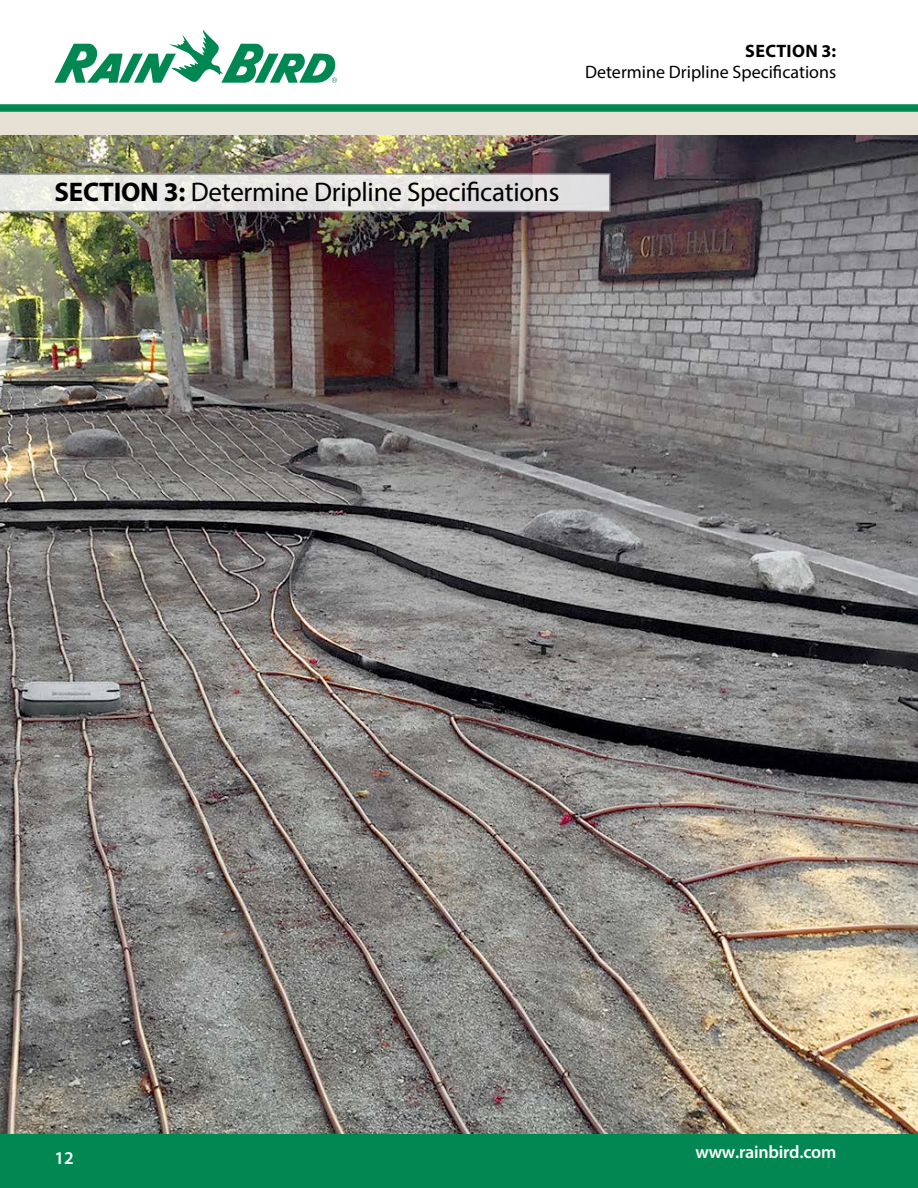
<style>
.page{position:relative;width:918px;height:1188px;background:#fff}
.page>*{position:absolute;margin:0;border:0;box-sizing:border-box;transform-origin:0 0}
.t1{font:27px "Myriad Pro";letter-spacing:-.01em;color:#000}
.t2{font:18px "Myriad Pro";color:#000}
.t3{font:600 18px "Myriad Pro";letter-spacing:-.015em;color:#fff}
.t4{font:700 18px "Myriad Pro";letter-spacing:.02em;color:#000}
.s1{font-weight:700}
</style>
<div class="page">
<div style="left:0;top:108px;width:918px;height:27px;background:#e7e1d5"></div>
<svg style="left:54px;top:30px;width:283px;height:53px"></svg>
<div style="left:0;top:104px;width:918px;height:8px;background:#008752"></div>
<div style="left:0;top:1134px;width:918px;height:54px;background:#008752"></div>
<img style="left:0;top:135px;width:918px;height:999px">
<svg style="left:0;top:173px;width:611px;height:39px;background:#dfdedb"></svg>
<p class="t4" style="left:745px;top:39px;width:93px">SECTION 3:</p>
<p class="t2" style="left:585px;top:61px;width:253px">Determine Dripline Specifications</p>
<p class="t1" style="left:55px;top:176px;width:506px"><span class="s1">SECTION 3:</span> Determine Dripline Specifications</p>
<p class="t3" style="left:55px;top:1147px;width:21px">12</p>
<p class="t3" style="left:696px;top:1141px;width:142px">www.rainbird.com</p>
</div>
